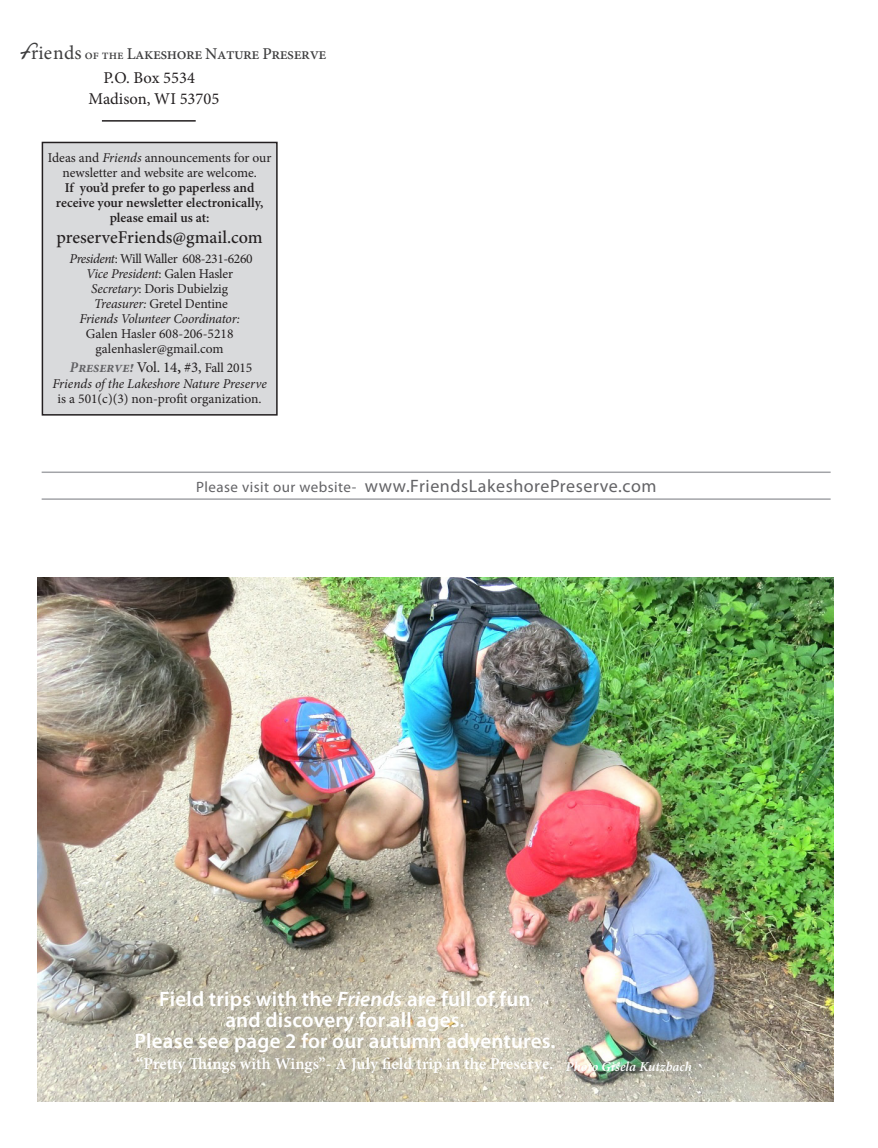
<style>
.page{position:relative;width:878px;height:1148px;background:#fff}
.page>*{position:absolute;margin:0;border:0;box-sizing:border-box;transform-origin:0 0}
.t1{font:600 21px "Myriad Pro";letter-spacing:.01em;color:#fff}
.t2{font:18px "Myriad Pro";letter-spacing:.03em;color:#636366}
.t3{font:500 18px "Minion Pro";color:#231f20}
.t4{font:600 16.5px "Minion Pro";letter-spacing:.01em;color:#fff}
.t5{font:500 16.5px "Minion Pro";letter-spacing:-.03em;color:#3e3e3f}
.t6{font:16.5px "Minion Pro";color:#231f20}
.t7{font:italic 700 condensed 15px "Minion Pro";color:#636366}
.t8{font:13.5px "Minion Pro";letter-spacing:-.005em;color:#231f20}
.t9{font:italic 13.5px "Minion Pro";letter-spacing:-.015em;color:#231f20}
.t10{font:600 13.5px "Minion Pro";color:#231f20}
.t11{font:13.5px "Minion Pro";letter-spacing:-.03em;color:#231f20}
.t12{font:italic 600 13.5px "Minion Pro";letter-spacing:.005em;color:#fff}
.s1{font-family:"Handwriting Dakota";font-weight:400;font-size:24px}
.s2{font-weight:400;font-size:19.5px}
.s3{font-size:13.5px}
.s4{font-style:italic}
.s5{font-style:normal}
.s6{font-weight:400;font-style:normal;font-stretch:normal;color:#231f20}
.s7{font-weight:600;font-style:normal;font-stretch:normal;color:#231f20}
.s8{font-weight:400;font-style:normal;font-stretch:normal;font-size:13.5px;color:#231f20}
.s9{font-size:15px}
</style>
<div class="page">
<div style="left:42px;top:142px;width:235px;height:273px;background:#d9dadc"></div>
<div style="left:42px;top:142px;width:235px;height:273px;border:2px solid #231f20"></div>
<hr style="left:42px;top:498px;width:788px;height:2px;background:#a3a4a8">
<hr style="left:42px;top:471px;width:788px;height:2px;background:#a3a4a8">
<hr style="left:102px;top:120px;width:94px;height:2px;background:#231f20">
<img style="left:38px;top:577px;width:795px;height:524px">
<p class="t5" style="left:20px;top:43px;width:308px"><span class="s1">f</span><span class="s2">riends</span> <span class="s3">of the</span> Lakeshore Nature Preserve</p>
<p class="t6" style="left:104px;top:66px;width:93px">P.O. Box 5534</p>
<p class="t6" style="left:89px;top:87px;width:132px">Madison, WI 53705</p>
<p class="t8" style="left:48px;top:148px;width:225px">Ideas and <span class="s4">Friends</span> announcements for our</p>
<p class="t8" style="left:62px;top:163px;width:196px">newsletter and website are welcome.</p>
<p class="t10" style="left:65px;top:178px;width:191px">If you’d prefer to go paperless and</p>
<p class="t10" style="left:56px;top:193px;width:209px">receive your newsletter electronically,</p>
<p class="t10" style="left:110px;top:208px;width:101px">please email us at:</p>
<p class="t3" style="left:57px;top:225px;width:208px">preserveFriends@gmail.com</p>
<p class="t11" style="left:70px;top:249px;width:184px"><span class="s4">President</span>: Will Waller 608-231-6260</p>
<p class="t9" style="left:86px;top:264px;width:148px">Vice President<span class="s5">: Galen Hasler</span></p>
<p class="t8" style="left:91px;top:279px;width:138px"><span class="s4">Secretary</span>: Doris Dubielzig</p>
<p class="t8" style="left:94px;top:294px;width:135px"><span class="s4">Treasurer:</span> Gretel Dentine</p>
<p class="t9" style="left:79px;top:309px;width:162px">Friends Volunteer Coordinator:</p>
<p class="t8" style="left:86px;top:324px;width:149px">Galen Hasler 608-206-5218</p>
<p class="t8" style="left:96px;top:339px;width:129px">galenhasler@gmail.com</p>
<p class="t7" style="left:70px;top:357px;width:184px">Preserve! <span class="s6">Vol. 14</span><span class="s7">,</span> <span class="s6">#3,</span> <span class="s8">Fall 2015</span></p>
<p class="t9" style="left:52px;top:374px;width:216px">Friends of the Lakeshore Nature Preserve</p>
<p class="t8" style="left:58px;top:389px;width:205px">is a 501(c)(3) non-profit organization.</p>
<p class="t2" style="left:196px;top:475px;width:462px"><span class="s9">Please visit our website-</span> www.FriendsLakeshorePreserve.com</p>
<p class="t1" style="left:159px;top:985px;width:373px">Field trips with the <span class="s4">Friends</span> are full of fun</p>
<p class="t1" style="left:225px;top:1006px;width:240px">and discovery for all ages.</p>
<p class="t1" style="left:134px;top:1027px;width:422px">Please see page 2 for our autumn adventures.</p>
<p class="t4" style="left:136px;top:1052px;width:418px">“Pretty Things with Wings”- A July field trip in the Preserve.</p>
<p class="t12" style="left:566px;top:1057px;width:128px">Photo Gisela Kutzbach</p>
</div>
